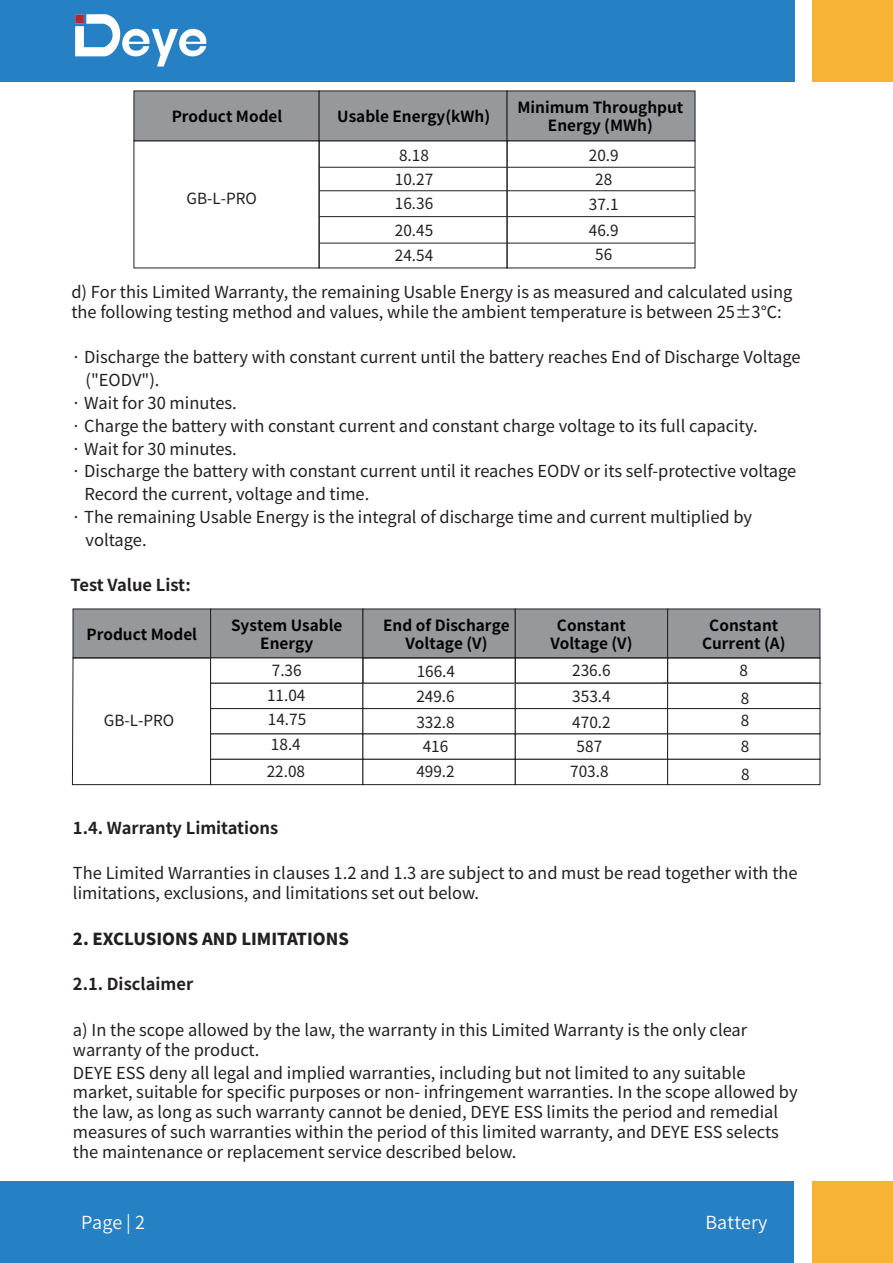
<style>
.page{position:relative;width:893px;height:1263px;background:#fff}
.page>*{position:absolute;margin:0;border:0;box-sizing:border-box;transform-origin:0 0}
.t1{font:18px "Source Han Sans CN";letter-spacing:.01em;color:#fff}
.t2{font:16.5px/19.8px "Source Han Sans CN";color:#231f20}
.t3{font:700 16.5px "Source Han Sans CN";color:#231f20}
.t4{font:800 16.5px "Source Han Sans CN";color:#231f20}
.t5{font:700 15.3px/18.5px "Source Han Sans CN";color:#030303;text-align:center}
.t6{font:15.3px/24.9px "Source Han Sans CN";color:#231f20;text-align:center}
</style>
<div class="page">
<div style="left:0;top:1182px;width:794px;height:81px;background:#2580c4"></div>
<div style="left:812px;top:1182px;width:81px;height:81px;background:#f6b335"></div>
<div style="left:0;top:0;width:794px;height:81px;background:#2580c4"></div>
<div style="left:813px;top:0;width:80px;height:81px;background:#f6b335"></div>
<img style="left:75px;top:14px;width:132px;height:53px">
<div style="left:134px;top:91px;width:185px;height:50px;background:#97989c;border:1px solid #231f20"></div>
<div style="left:319px;top:91px;width:188px;height:50px;background:#97989c;border:1px solid #231f20"></div>
<div style="left:507px;top:91px;width:188px;height:50px;background:#97989c;border:1px solid #231f20"></div>
<hr style="left:319px;top:167px;width:376px;height:1px;background:#231f20">
<hr style="left:319px;top:190px;width:376px;height:1px;background:#231f20">
<hr style="left:319px;top:216px;width:376px;height:1px;background:#231f20">
<hr style="left:319px;top:243px;width:376px;height:1px;background:#231f20">
<hr style="left:669px;top:683px;width:152px;height:1px;background:#231f20">
<div style="left:73px;top:609px;width:138px;height:49px;background:#97989c"></div>
<div style="left:210px;top:609px;width:153px;height:49px;background:#97989c;border:1px solid #231f20"></div>
<div style="left:363px;top:609px;width:153px;height:49px;background:#97989c"></div>
<svg style="left:72px;top:657px;width:138px;height:128px"></svg>
<div style="left:210px;top:657px;width:153px;height:27px;background:#fff;border:1px solid #231f20"></div>
<div style="left:363px;top:657px;width:153px;height:27px;border:1px solid #231f20"></div>
<div style="left:515px;top:609px;width:153px;height:49px;background:#97989c"></div>
<div style="left:515px;top:657px;width:153px;height:27px;border:1px solid #231f20"></div>
<div style="left:667px;top:609px;width:153px;height:49px;background:#97989c;border:1px solid #231f20"></div>
<div style="left:667px;top:657px;width:153px;height:27px;border:1px solid #231f20"></div>
<div style="left:210px;top:683px;width:153px;height:26px;background:#fff;border:1px solid #231f20"></div>
<div style="left:210px;top:708px;width:153px;height:26px;background:#fff;border:1px solid #231f20"></div>
<div style="left:210px;top:733px;width:153px;height:27px;background:#fff;border:1px solid #231f20"></div>
<div style="left:210px;top:759px;width:153px;height:26px;background:#fff;border:1px solid #231f20"></div>
<div style="left:363px;top:683px;width:153px;height:26px;background:#fff"></div>
<div style="left:363px;top:708px;width:153px;height:26px;background:#fff;border:1px solid #231f20"></div>
<div style="left:363px;top:733px;width:153px;height:27px;background:#fff;border:1px solid #231f20"></div>
<div style="left:363px;top:759px;width:153px;height:26px;background:#fff;border:1px solid #231f20"></div>
<div style="left:515px;top:708px;width:153px;height:26px;background:#fff;border:1px solid #231f20"></div>
<div style="left:515px;top:733px;width:153px;height:27px;background:#fff;border:1px solid #231f20"></div>
<div style="left:515px;top:759px;width:153px;height:26px;background:#fff;border:1px solid #231f20"></div>
<div style="left:667px;top:708px;width:153px;height:26px;background:#fff;border:1px solid #231f20"></div>
<div style="left:667px;top:733px;width:153px;height:27px;background:#fff;border:1px solid #231f20"></div>
<div style="left:667px;top:759px;width:153px;height:26px;background:#fff;border:1px solid #231f20"></div>
<hr style="left:362px;top:683px;width:152px;height:1px;background:#231f20">
<hr style="left:515px;top:683px;width:153px;height:1px;background:#231f20">
<hr style="left:668px;top:683px;width:152px;height:1px;background:#231f20">
<p class="t5" style="left:172px;top:107px;width:112px">Product Model</p>
<p class="t5" style="left:337px;top:107px;width:155px">Usable Energy(kWh)</p>
<p class="t5" style="left:517px;top:98px;width:167px">Minimum Throughput<br>Energy (MWh)</p>
<p class="t6" style="left:399px;top:143px;width:31px">8.18</p>
<p class="t6" style="left:589px;top:143px;width:31px">20.9</p>
<p class="t6" style="left:186px;top:186px;width:72px">GB-L-PRO</p>
<p class="t6" style="left:395px;top:167px;width:40px">10.27</p>
<p class="t6" style="left:395px;top:191px;width:40px">16.36</p>
<p class="t6" style="left:395px;top:217px;width:40px">20.45</p>
<p class="t6" style="left:395px;top:243px;width:40px">24.54</p>
<p class="t6" style="left:595px;top:167px;width:19px">28</p>
<p class="t6" style="left:589px;top:192px;width:31px">37.1</p>
<p class="t6" style="left:589px;top:217px;width:31px">46.9</p>
<p class="t6" style="left:595px;top:242px;width:19px">56</p>
<p class="t2" style="left:71px;top:282px;width:723px">d) For this Limited Warranty, the remaining Usable Energy is as measured and calculated using the following testing method and values, while the ambient temperature is between 25±3℃:</p>
<p class="t2" style="left:71px;top:347px;width:731px">· Discharge the battery with constant current until the battery reaches End of Discharge Voltage</p>
<p class="t2" style="left:85px;top:370px;width:76px">("EODV").</p>
<p class="t2" style="left:71px;top:393px;width:167px">· Wait for 30 minutes.</p>
<p class="t2" style="left:71px;top:416px;width:688px">· Charge the battery with constant current and constant charge voltage to its full capacity.</p>
<p class="t2" style="left:71px;top:438px;width:167px">· Wait for 30 minutes.</p>
<p class="t2" style="left:71px;top:461px;width:727px">· Discharge the battery with constant current until it reaches EODV or its self-protective voltage</p>
<p class="t2" style="left:84px;top:484px;width:286px">Record the current, voltage and time.</p>
<p class="t2" style="left:71px;top:507px;width:682px">· The remaining Usable Energy is the integral of discharge time and current multiplied by</p>
<p class="t2" style="left:85px;top:530px;width:63px">voltage.</p>
<p class="t3" style="left:71px;top:576px;width:122px">Test Value List:</p>
<p class="t5" style="left:86px;top:625px;width:112px">Product Model</p>
<p class="t5" style="left:231px;top:616px;width:113px">System Usable<br>Energy</p>
<p class="t5" style="left:383px;top:616px;width:128px">End of Discharge<br>Voltage (V)</p>
<p class="t6" style="left:272px;top:658px;width:31px">7.36</p>
<p class="t6" style="left:417px;top:659px;width:40px">166.4</p>
<p class="t5" style="left:550px;top:616px;width:84px">Constant<br>Voltage (V)</p>
<p class="t6" style="left:572px;top:658px;width:40px">236.6</p>
<p class="t5" style="left:702px;top:616px;width:85px">Constant<br>Current (A)</p>
<p class="t6" style="left:739px;top:658px;width:10px">8</p>
<p class="t6" style="left:104px;top:707px;width:72px">GB-L-PRO</p>
<p class="t6" style="left:267px;top:683px;width:41px;text-align:justify">11.04<br>14.75<br>18.4</p>
<p class="t6" style="left:267px;top:758px;width:40px">22.08</p>
<p class="t6" style="left:416px;top:684px;width:40px">249.6<br>332.8<br>416<br>499.2</p>
<p class="t6" style="left:570px;top:684px;width:42px">353.4<br>470.2<br>587<br>703.8</p>
<p class="t6" style="left:741px;top:688px;width:10px;line-height:21.1px;text-align:left">8<br>8</p>
<p class="t6" style="left:741px;top:732px;width:10px;line-height:28px;text-align:left">8<br>8</p>
<p class="t3" style="left:73px;top:819px;width:207px">1.4. Warranty Limitations</p>
<p class="t2" style="left:73px;top:863px;width:726px">The Limited Warranties in clauses 1.2 and 1.3 are subject to and must be read together with the limitations, exclusions, and limitations set out below.</p>
<p class="t4" style="left:73px;top:930px;width:277px">2. EXCLUSIONS AND LIMITATIONS</p>
<p class="t3" style="left:73px;top:976px;width:122px">2.1. Disclaimer</p>
<p class="t2" style="left:73px;top:1020px;width:676px">a) In the scope allowed by the law, the warranty in this Limited Warranty is the only clear warranty of the product.</p>
<p class="t2" style="left:73px;top:1062px;width:726px">DEYE ESS deny all legal and implied warranties, including but not limited to any suitable market, suitable for specific purposes or non- infringement warranties. In the scope allowed by the law, as long as such warranty cannot be denied, DEYE ESS limits the period and remedial measures of such warranties within the period of this limited warranty, and DEYE ESS selects the maintenance or replacement service described below.</p>
<p class="t1" style="left:81px;top:1213px;width:65px">Page | 2</p>
<p class="t1" style="left:705px;top:1213px;width:64px">Battery</p>
</div>
